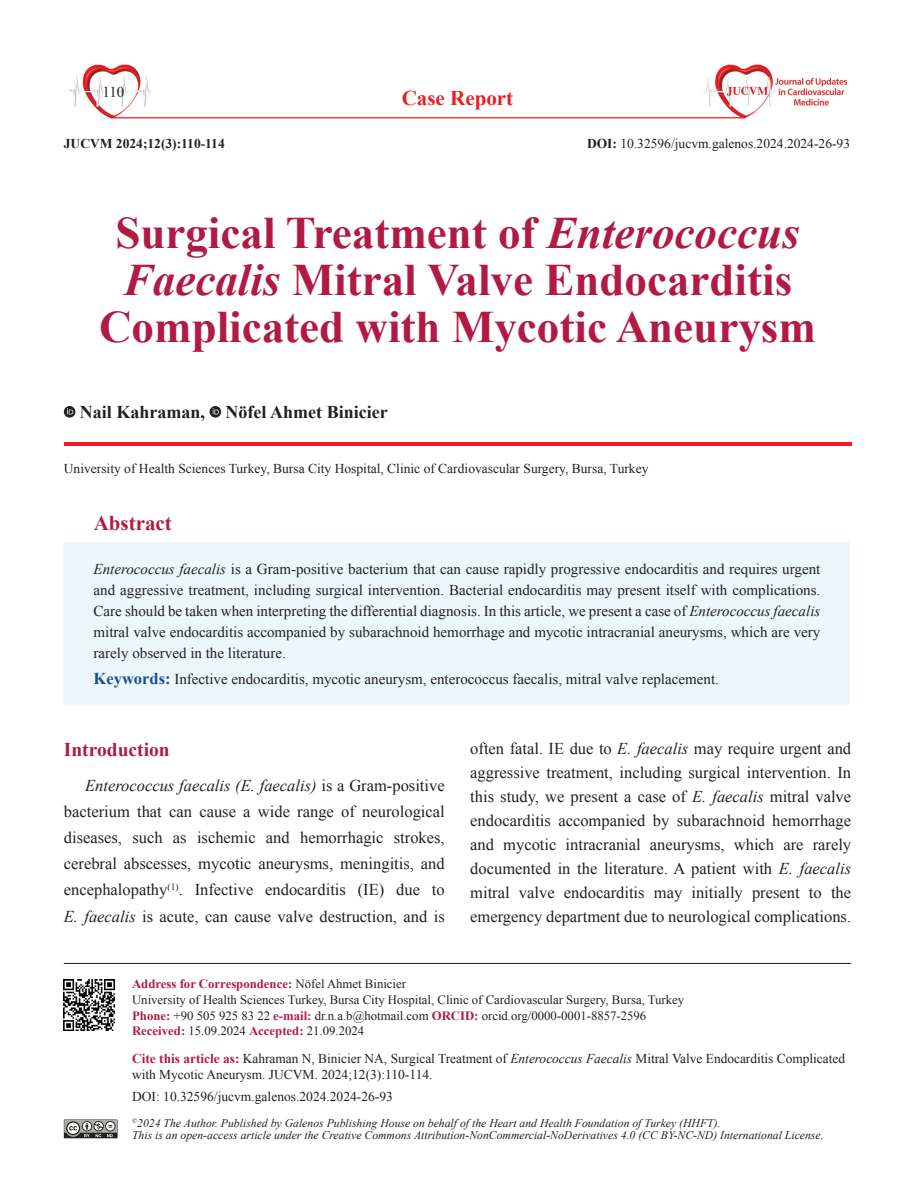
<style>
.page{position:relative;width:915px;height:1191px;background:#fff}
.page>*{position:absolute;margin:0;border:0;box-sizing:border-box;transform-origin:0 0}
.BASLIK{font:700 45px/46.5px "Times New Roman";color:#b11b43;text-align:center}
.t1{font:700 21px "Times New Roman";color:#ee1d23}
.ABSTRACT_BASLIK{font:700 21px "Times New Roman";color:#b11b43}
.ARA_BASLIK{font:700 19.5px "Times New Roman";color:#b11b43}
.YAZARLAR{font:700 18px "Times New Roman";color:#231f20}
.YAZI{font:16.5px/23.9px "Times New Roman";color:#231f20;text-align:justify}
.OZET{font:15px/21px "Times New Roman";color:#231f20;text-align:justify}
.CITE_AS{font:13.5px/16.5px "Times New Roman";color:#231f20}
.KURUM{font:13.5px "Times New Roman";color:#231f20}
.DOİ{font:13.5px "Times New Roman";color:#231f20}
.YAZİSMA{font:13.5px "Times New Roman";color:#231f20}
.SAYFA_NO{font:700 13.5px "Times New Roman";color:#231f20}
.YAZİSMA-2{font:12.75px "Times New Roman";color:#231f20}
.YAZİSMA-3{font:700 12.75px "Times New Roman";color:#b11b43}
.t2{font:italic 11.7px/12px "Times New Roman";color:#231f20}
.s1{font-weight:700}
.s2{font-style:italic}
.s3{font-weight:700;font-size:16.5px;color:#184c99}
.s4{font-weight:400;color:#231f20}
.s5{font-weight:700;color:#b11b43}
</style>
<div class="page">
<img style="left:694px;top:64px;width:154px;height:55px">
<img style="left:68px;top:64px;width:152px;height:55px">
<hr style="left:112px;top:117px;width:631px;height:1px;background:#ee1d23">
<svg style="left:64px;top:1119px;width:53px;height:19px"></svg>
<hr style="left:64px;top:963px;width:786px;height:1px;background:#231f20">
<img style="left:64px;top:979px;width:51px;height:51px">
<svg style="left:64px;top:406px;width:11px;height:11px"></svg>
<svg style="left:67px;top:408px;width:6px;height:6px"></svg>
<svg style="left:209px;top:406px;width:12px;height:11px"></svg>
<svg style="left:212px;top:408px;width:7px;height:6px"></svg>
<hr style="left:64px;top:443px;width:786px;height:3px;background:#ee1d23">
<div style="left:64px;top:542px;width:785px;height:163px;background:#ebf7f9"></div>
<p class="OZET" style="left:102px;top:81px;width:23px">110</p>
<p class="t1" style="left:401px;top:84px;width:113px">Case Report</p>
<p class="SAYFA_NO" style="left:64px;top:134px;width:162px">JUCVM 2024;12(3):110-114</p>
<p class="DOİ" style="left:586px;top:135px;width:264px"><span class="s1">DOI:</span> 10.32596/jucvm.galenos.2024.2024-26-93</p>
<p class="BASLIK" style="left:99px;top:209px;width:718px">Surgical Treatment of <span class="s2">Enterococcus<br>Faecalis</span> Mitral Valve Endocarditis<br>Complicated with Mycotic Aneurysm</p>
<p class="YAZARLAR" style="left:80px;top:399px;width:309px">Nail Kahraman, Nöfel Ahmet Binicier</p>
<p class="KURUM" style="left:64px;top:460px;width:586px">University of Health Sciences Turkey, Bursa City Hospital, Clinic of Cardiovascular Surgery, Bursa, Turkey</p>
<p class="ABSTRACT_BASLIK" style="left:94px;top:508px;width:80px">Abstract</p>
<p class="OZET" style="left:94px;top:558px;width:728px"><span class="s2">Enterococcus faecalis</span> is a Gram-positive bacterium that can cause rapidly progressive endocarditis and requires urgent and aggressive treatment, including surgical intervention. Bacterial endocarditis may present itself with complications.<br>Care should be taken when interpreting the differential diagnosis. In this article, we present a case of <span class="s2">Enterococcus faecalis </span>mitral valve endocarditis accompanied by subarachnoid hemorrhage and mycotic intracranial aneurysms, which are very rarely observed in the literature.</p>
<p class="OZET" style="left:94px;top:668px;width:626px"><span class="s3">Keywords:</span> Infective endocarditis, mycotic aneurysm, enterococcus faecalis, mitral valve replacement.</p>
<p class="ARA_BASLIK" style="left:64px;top:736px;width:107px">Introduction</p>
<p class="YAZI" style="left:64px;top:772px;width:382px;line-height:26.1px;text-indent:21px"><span class="s2">Enterococcus faecalis (E. faecalis)</span> is a Gram-positive bacterium that can cause a wide range of neurological diseases, such as ischemic and hemorrhagic strokes, cerebral abscesses, mycotic aneurysms, meningitis, and encephalopathy<sup>(1)</sup>. Infective endocarditis (IE) due to <span class="s2">E. faecalis</span> is acute, can cause valve destruction, and is</p>
<p class="YAZI" style="left:470px;top:736px;width:382px">often fatal. IE due to <span class="s2">E. faecalis</span> may require urgent and aggressive treatment, including surgical intervention. In this study, we present a case of <span class="s2">E. faecalis</span> mitral valve endocarditis accompanied by subarachnoid hemorrhage and mycotic intracranial aneurysms, which are rarely documented in the literature. A patient with <span class="s2">E. faecalis </span>mitral valve endocarditis may initially present to the emergency department due to neurological complications.</p>
<p class="YAZİSMA-3" style="left:132px;top:974px;width:275px">Address for Correspondence: <span class="s4">Nöfel Ahmet Binicier</span></p>
<p class="YAZİSMA-2" style="left:132px;top:991px;width:553px">University of Health Sciences Turkey, Bursa City Hospital, Clinic of Cardiovascular Surgery, Bursa, Turkey</p>
<p class="YAZİSMA-2" style="left:132px;top:1006px;width:515px"><span class="s5">Phone:</span> +90 505 925 83 22 <span class="s5">e-mail:</span> dr.n.a.b@hotmail.com <span class="s5">ORCID:</span> orcid.org/0000-0001-8857-2596</p>
<p class="YAZİSMA-2" style="left:132px;top:1022px;width:233px"><span class="s5">Received:</span> 15.09.2024 <span class="s5">Accepted:</span> 21.09.2024</p>
<p class="CITE_AS" style="left:132px;top:1050px;width:714px"><span class="s5">Cite this article as:</span> Kahraman N, Binicier NA, Surgical Treatment of <span class="s2">Enterococcus Faecalis</span> Mitral Valve Endocarditis Complicated with Mycotic Aneurysm. JUCVM. 2024;12(3):110-114.</p>
<p class="YAZİSMA" style="left:132px;top:1087px;width:262px">DOI: 10.32596/jucvm.galenos.2024.2024-26-93</p>
<p class="t2" style="left:132px;top:1116px;width:692px"><sup>©</sup>2024 The Author. Published by Galenos Publishing House on behalf of the Heart and Health Foundation of Turkey (HHFT).<br>This is an open-access article under the Creative Commons Attribution-NonCommercial-NoDerivatives 4.0 (CC BY-NC-ND) International License.</p>
</div>
